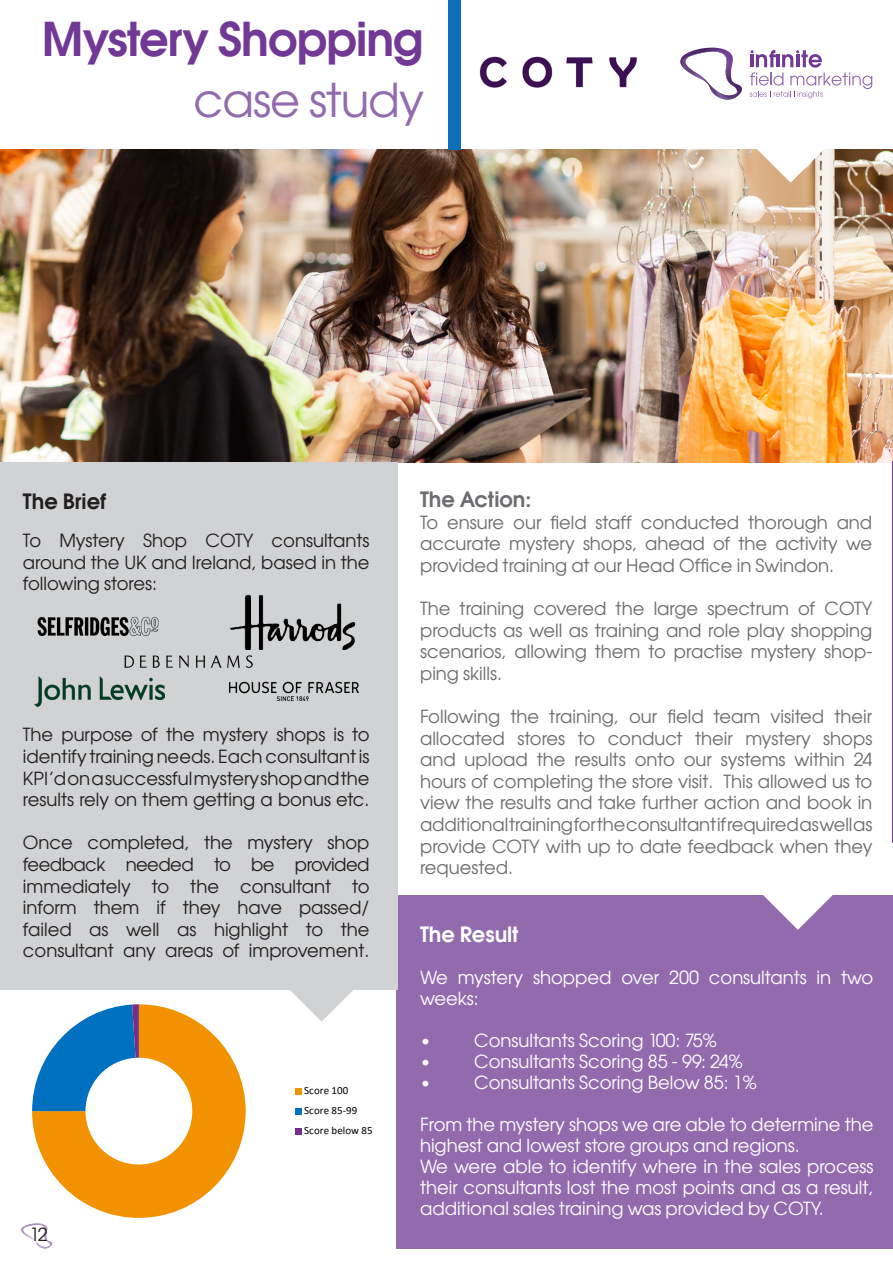
<style>
.page{position:relative;width:893px;height:1263px;background:#fff}
.page>*{position:absolute;margin:0;border:0;box-sizing:border-box;transform-origin:0 0}
.t1{font:46.35px/61.1px "Avant Garde Gothic ITC Dm";letter-spacing:-.02em;color:#713896;text-align:right}
.t2{font:21px "Avant Garde Gothic ITC Dm";color:#6c6d70}
.t3{font:21px "Avant Garde Gothic ITC Dm";color:#fff}
.t4{font:21px "Avant Garde Gothic ITC Dm";color:#231f20}
.t5{font:18px/21.6px "Avant Garde Gothic ITC";color:#6c6d70;text-align:justify}
.t6{font:18px/21.6px "Avant Garde Gothic ITC";color:#231f20;text-align:justify}
.t7{font:18px/21px "Avant Garde Gothic ITC";color:#fff}
.t8{font:10.95px/20px "Calibri";color:#000}
.s1{font-family:"Avant Garde Gothic ITC";color:#916bae}
</style>
<div class="page">
<svg style="left:32px;top:1004px;width:270px;height:214px"></svg>
<img style="left:1px;top:150px;width:892px;height:312px">
<div style="left:396px;top:896px;width:497px;height:353px;background:#916bae"></div>
<div style="left:448px;top:0;width:13px;height:150px;background:#0c6fb8"></div>
<div style="left:1px;top:462px;width:397px;height:528px;background:#d1d2d4"></div>
<svg style="left:248px;top:990px;width:105px;height:32px"></svg>
<svg style="left:724px;top:895px;width:148px;height:35px"></svg>
<hr style="left:892px;top:462px;width:1px;height:381px;background:#713896">
<img style="left:479px;top:56px;width:158px;height:31px">
<img style="left:37px;top:617px;width:122px;height:19px">
<img style="left:230px;top:594px;width:126px;height:55px">
<img style="left:35px;top:676px;width:129px;height:30px">
<img style="left:124px;top:655px;width:129px;height:13px">
<img style="left:229px;top:681px;width:130px;height:21px">
<img style="left:21px;top:1223px;width:32px;height:26px">
<svg style="left:675px;top:47px;width:197px;height:136px"></svg>
<p class="t1" style="left:42px;top:9px;width:383px">Mystery Shopping <span class="s1">case study</span></p>
<p class="t4" style="left:23px;top:488px;width:85px">The Brief</p>
<p class="t6" style="left:23px;top:529px;width:348px">To Mystery Shop COTY consultants around the UK and Ireland, based in the following stores:</p>
<p class="t6" style="left:23px;top:724px;width:348px">The purpose of the mystery shops is to identify training needs. Each consultant is KPI’d on a successful mystery shop and the results rely on them getting a bonus etc.</p>
<p class="t6" style="left:23px;top:832px;width:348px">Once completed, the mystery shop feedback needed to be provided immediately to the consultant to inform them if they have passed/ failed as well as highlight to the consultant any areas of improvement.</p>
<p class="t6" style="left:30px;top:1224px;width:20px">12</p>
<p class="t8" style="left:304px;top:1080px;width:70px">Score 100<br>Score 85-99<br>Score below 85</p>
<p class="t2" style="left:420px;top:486px;width:113px">The Action:</p>
<p class="t5" style="left:420px;top:511px;width:454px">To ensure our field staff conducted thorough and accurate mystery shops, ahead of the activity we provided training at our Head Office in Swindon.</p>
<p class="t5" style="left:420px;top:597px;width:454px">The training covered the large spectrum of COTY products as well as training and role play shopping scenarios, allowing them to practise mystery shop&shy;ping skills.</p>
<p class="t5" style="left:420px;top:705px;width:454px">Following the training, our field team visited their allocated stores to conduct their mystery shops and upload the results onto our systems within 24 hours of completing the store visit. This allowed us to view the results and take further action and book in additional training for the consultant if required as well as provide COTY with up to date feedback when they requested.</p>
<p class="t3" style="left:420px;top:921px;width:100px">The Result</p>
<p class="t7" style="left:420px;top:967px;width:455px">We mystery shopped over 200 consultants in two weeks:</p>
<p class="t7" style="left:420px;top:1030px;width:298px">• Consultants Scoring 100: 75%</p>
<p class="t7" style="left:420px;top:1051px;width:324px">• Consultants Scoring 85 - 99: 24%</p>
<p class="t7" style="left:420px;top:1072px;width:338px">• Consultants Scoring Below 85: 1%</p>
<p class="t7" style="left:420px;top:1114px;width:455px">From the mystery shops we are able to determine the highest and lowest store groups and regions.<br>We were able to identify where in the sales process their consultants lost the most points and as a result, additional sales training was provided by COTY.</p>
</div>
